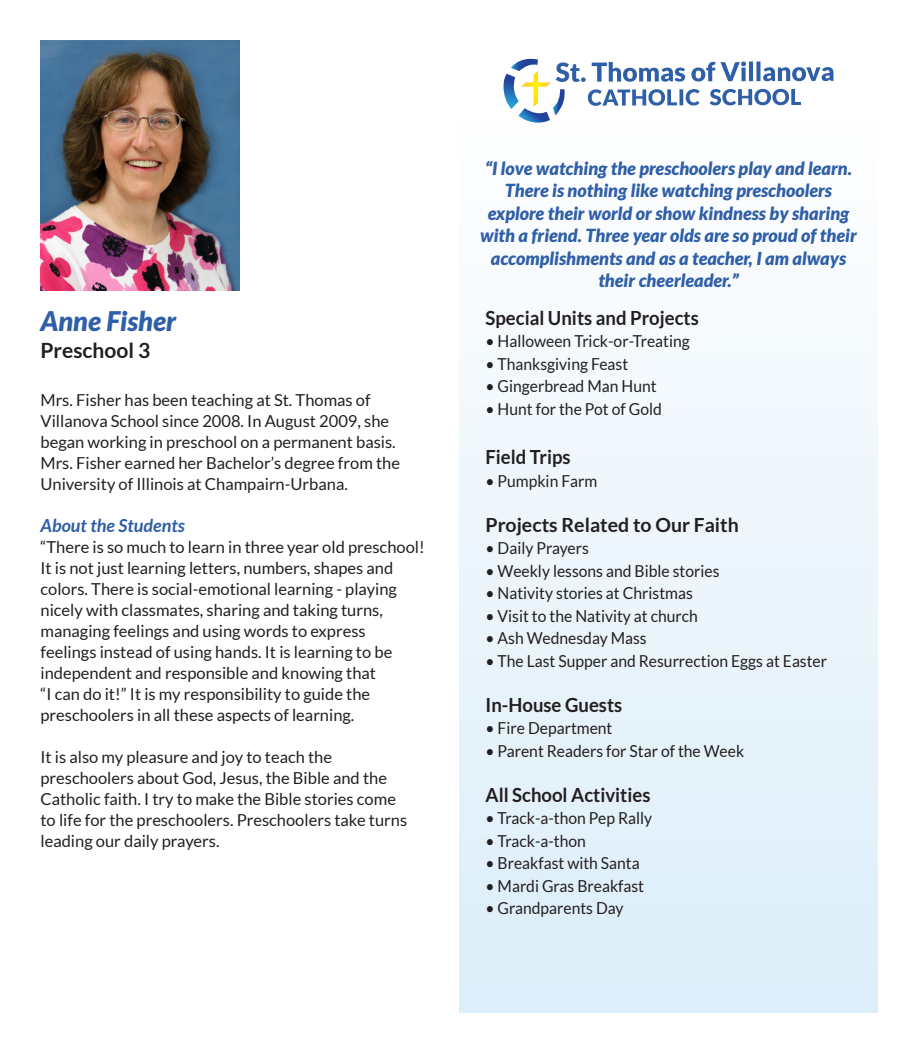
<style>
.page{position:relative;width:918px;height:1053px;background:#fff}
.page>*{position:absolute;margin:0;border:0;box-sizing:border-box;transform-origin:0 0}
.t1{font:italic 900 27px "Lato";color:#2f5fa7}
.t2{font:700 21px "Lato";color:#231f20}
.t3{font:700 19.5px "Lato";color:#231f20;scale:.95 1}
.t4{font:700 19.5px "Lato";color:#231f20}
.t5{font:italic 900 18px/22.5px "Lato";color:#2f5fa7;text-align:center}
.t6{font:italic 700 18px "Lato";color:#2e5ea6}
.t7{font:16.5px/21px "Lato";color:#231f20}
.t8{font:16.5px "Lato";color:#231f20;scale:.95 1}
</style>
<div class="page">
<div style="left:459px;top:120px;width:419px;height:892px;background:linear-gradient(to bottom,#fefefe,#dbedf9)"></div>
<svg style="left:504px;top:59px;width:330px;height:64px"></svg>
<img style="left:40px;top:40px;width:200px;height:250px">
<p class="t1" style="left:40px;top:305px;width:137px">Anne Fisher</p>
<p class="t2" style="left:40px;top:338px;width:111px">Preschool 3</p>
<p class="t7" style="left:40px;top:389px;width:332px">Mrs. Fisher has been teaching at St. Thomas of</p>
<p class="t7" style="left:40px;top:410px;width:350px">Villanova School since 2008. In August 2009, she</p>
<p class="t7" style="left:40px;top:431px;width:357px">began working in preschool on a permanent basis.</p>
<p class="t7" style="left:40px;top:452px;width:361px">Mrs. Fisher earned her Bachelor’s degree from the</p>
<p class="t7" style="left:40px;top:473px;width:309px">University of Illinois at Champairn-Urbana.</p>
<p class="t6" style="left:40px;top:515px;width:146px">About the Students</p>
<p class="t7" style="left:40px;top:536px;width:386px">“There is so much to learn in three year old preschool!</p>
<p class="t7" style="left:40px;top:557px;width:358px">It is not just learning letters, numbers, shapes and colors. There is social-emotional learning - playing nicely with classmates, sharing and taking turns,</p>
<p class="t7" style="left:40px;top:620px;width:353px">managing feelings and using words to express feelings instead of using hands. It is learning to be</p>
<p class="t7" style="left:40px;top:662px;width:337px">independent and responsible and knowing that</p>
<p class="t7" style="left:40px;top:683px;width:331px">“I can do it!” It is my responsibility to guide the preschoolers in all these aspects of learning.</p>
<p class="t7" style="left:40px;top:746px;width:368px">It is also my pleasure and joy to teach the preschoolers about God, Jesus, the Bible and the Catholic faith. I try to make the Bible stories come to life for the preschoolers. Preschoolers take turns leading our daily prayers.</p>
<p class="t5" style="left:485px;top:157px;width:368px">“I love watching the preschoolers play and learn.</p>
<p class="t5" style="left:505px;top:180px;width:329px">There is nothing like watching preschoolers</p>
<p class="t5" style="left:488px;top:202px;width:363px">explore their world or show kindness by sharing</p>
<p class="t5" style="left:480px;top:225px;width:378px">with a friend. Three year olds are so proud of their</p>
<p class="t5" style="left:491px;top:247px;width:357px">accomplishments and as a teacher, I am always their cheerleader.”</p>
<p class="t3" style="left:486px;top:307px;width:226px">Special Units and Projects</p>
<p class="t8" style="left:486px;top:332px;width:216px">• Halloween Trick-or-Treating</p>
<p class="t8" style="left:486px;top:355px;width:152px">• Thanksgiving Feast</p>
<p class="t8" style="left:486px;top:377px;width:182px">• Gingerbread Man Hunt</p>
<p class="t8" style="left:486px;top:400px;width:187px">• Hunt for the Pot of Gold</p>
<p class="t3" style="left:486px;top:446px;width:91px">Field Trips</p>
<p class="t8" style="left:486px;top:472px;width:119px">• Pumpkin Farm</p>
<p class="t4" style="left:486px;top:514px;width:255px">Projects Related to Our Faith</p>
<p class="t8" style="left:486px;top:539px;width:110px">• Daily Prayers</p>
<p class="t8" style="left:486px;top:562px;width:248px">• Weekly lessons and Bible stories</p>
<p class="t8" style="left:486px;top:584px;width:220px">• Nativity stories at Christmas</p>
<p class="t8" style="left:486px;top:607px;width:225px">• Visit to the Nativity at church</p>
<p class="t8" style="left:486px;top:629px;width:171px">• Ash Wednesday Mass</p>
<p class="t8" style="left:486px;top:652px;width:361px">• The Last Supper and Resurrection Eggs at Easter</p>
<p class="t3" style="left:486px;top:694px;width:145px">In-House Guests</p>
<p class="t8" style="left:486px;top:719px;width:135px">• Fire Department</p>
<p class="t8" style="left:486px;top:742px;width:274px">• Parent Readers for Star of the Week</p>
<p class="t3" style="left:486px;top:784px;width:175px">All School Activities</p>
<p class="t8" style="left:486px;top:809px;width:177px">• Track-a-thon Pep Rally</p>
<p class="t8" style="left:486px;top:832px;width:107px">• Track-a-thon</p>
<p class="t8" style="left:486px;top:854px;width:164px">• Breakfast with Santa</p>
<p class="t8" style="left:486px;top:877px;width:168px">• Mardi Gras Breakfast</p>
<p class="t8" style="left:486px;top:899px;width:147px">• Grandparents Day</p>
</div>
